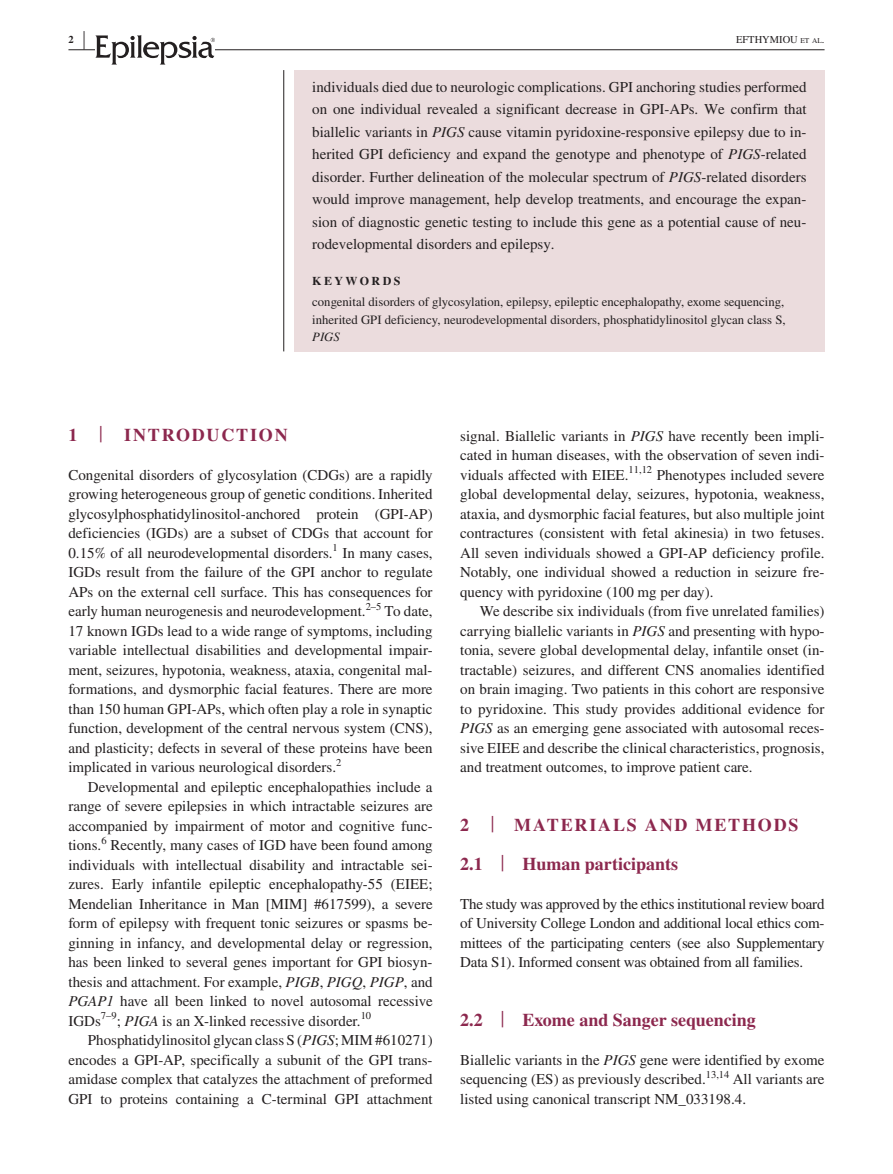
<style>
.page{position:relative;width:893px;height:1174px;background:#fff}
.page>*{position:absolute;margin:0;border:0;box-sizing:border-box;transform-origin:0 0}
.t1{font:700 25.95px "STIX";color:#231f20;scale:.36 1}
.t2{font:700 18px/39px "STIX";letter-spacing:.05em;color:#8c284e}
.t3{font:700 18px "STIX";color:#8c284e}
.t4{font:700 18px "STIX";letter-spacing:.1em;color:#8c284e}
.t5{font:15px/19.5px "STIX";color:#231f20;text-align:justify}
.t6{font:12.75px/17.2px "STIX";color:#231f20}
.t7{font:italic 12.75px "STIX";color:#231f20}
.t8{font:700 12px "STIX";letter-spacing:.2em;color:#231f20}
.t9{font:10.5px "STIX";color:#231f20}
.t10{font:10.5px "STIX";color:#231f20}
.t11{font:700 10.5px "STIX";color:#231f20}
.s1{font-size:7.35px}
.s2{font-style:italic}
.s3{font-weight:400;font-size:23.7px}
</style>
<div class="page">
<hr style="left:68px;top:49px;width:756px;height:1px;background:#231f20">
<svg style="left:95px;top:35px;width:120px;height:30px"></svg>
<div style="left:294px;top:70px;width:530px;height:281px;background:#ebdcdd"></div>
<hr style="left:283px;top:70px;width:1px;height:281px;background:#231f20">
<p class="t11" style="left:68px;top:33px;width:7px">2</p>
<h1 class="t1" style="left:83px;top:25px;width:7px">|</h1>
<p class="t10" style="left:736px;top:32px;width:90px">EFTHYMIOU <span class="s1">et al</span>.</p>
<p class="t5" style="left:312px;top:77px;width:496px;line-height:22.5px">individuals died due to neurologic complications. GPI anchoring studies performed on one individual revealed a significant decrease in GPI-APs. We confirm that biallelic variants in <span class="s2">PIGS</span> cause vitamin pyridoxine-responsive epilepsy due to in&shy;herited GPI deficiency and expand the genotype and phenotype of <span class="s2">PIGS</span>-related disorder. Further delineation of the molecular spectrum of <span class="s2">PIGS</span>-related disorders would improve management, help develop treatments, and encourage the expan&shy;sion of diagnostic genetic testing to include this gene as a potential cause of neu&shy;rodevelopmental disorders and epilepsy.</p>
<p class="t8" style="left:312px;top:274px;width:90px">KEYWORDS</p>
<p class="t6" style="left:312px;top:294px;width:475px">congenital disorders of glycosylation, epilepsy, epileptic encephalopathy, exome sequencing, inherited GPI deficiency, neurodevelopmental disorders, phosphatidylinositol glycan class S,</p>
<p class="t7" style="left:312px;top:328px;width:29px">PIGS</p>
<p class="t4" style="left:68px;top:424px;width:221px">1 <span class="s3">|</span> INTRODUCTION</p>
<p class="t5" style="left:68px;top:466px;width:366px">Congenital disorders of glycosylation (CDGs) are a rapidly growing heterogeneous group of genetic conditions. Inherited glycosylphosphatidylinositol-anchored protein (GPI-AP) deficiencies (IGDs) are a subset of CDGs that account for 0.15% of all neurodevelopmental disorders.</p>
<p class="t9" style="left:333px;top:540px;width:7px">1</p>
<p class="t5" style="left:68px;top:544px;width:366px;text-indent:274px">In many cases, IGDs result from the failure of the GPI anchor to regulate APs on the external cell surface. This has consequences for early human neurogenesis and neurodevelopment.</p>
<p class="t9" style="left:366px;top:599px;width:17px">2–5</p>
<p class="t5" style="left:68px;top:602px;width:366px;text-indent:316px">To date, 17 known IGDs lead to a wide range of symptoms, including variable intellectual disabilities and developmental impair&shy;ment, seizures, hypotonia, weakness, ataxia, congenital mal&shy;formations, and dysmorphic facial features. There are more than 150 human GPI-APs, which often play a role in synaptic function, development of the central nervous system (CNS), and plasticity; defects in several of these proteins have been implicated in various neurological disorders.</p>
<p class="t9" style="left:336px;top:755px;width:7px">2</p>
<p class="t5" style="left:68px;top:778px;width:366px;text-indent:20px">Developmental and epileptic encephalopathies include a range of severe epilepsies in which intractable seizures are accompanied by impairment of motor and cognitive func&shy;tions.</p>
<p class="t9" style="left:101px;top:833px;width:7px">6</p>
<p class="t5" style="left:68px;top:836px;width:366px;text-indent:42px">Recently, many cases of IGD have been found among individuals with intellectual disability and intractable sei&shy;zures. Early infantile epileptic encephalopathy-55 (EIEE; Mendelian Inheritance in Man [MIM] #617599), a severe form of epilepsy with frequent tonic seizures or spasms be&shy;ginning in infancy, and developmental delay or regression, has been linked to several genes important for GPI biosyn&shy;thesis and attachment. For example, <span class="s2">PIGB</span>, <span class="s2">PIGQ</span>, <span class="s2">PIGP</span>, and <span class="s2">PGAP1</span> have all been linked to novel autosomal recessive IGDs</p>
<p class="t9" style="left:101px;top:1008px;width:17px">7–9</p>
<p class="t5" style="left:117px;top:1012px;width:245px">; <span class="s2">PIGA</span> is an X-linked recessive disorder.</p>
<p class="t9" style="left:361px;top:1008px;width:12px">10</p>
<p class="t5" style="left:68px;top:1031px;width:366px;text-indent:20px">Phosphatidylinositol glycan class S (<span class="s2">PIGS</span>; MIM #610271) encodes a GPI-AP, specifically a subunit of the GPI trans&shy;amidase complex that catalyzes the attachment of preformed GPI to proteins containing a C-terminal GPI attachment</p>
<p class="t5" style="left:460px;top:427px;width:366px">signal. Biallelic variants in <span class="s2">PIGS</span> have recently been impli&shy;cated in human diseases, with the observation of seven indi&shy;viduals affected with EIEE.</p>
<p class="t9" style="left:628px;top:462px;width:25px">11,12</p>
<p class="t5" style="left:460px;top:466px;width:366px;text-indent:197px">Phenotypes included severe global developmental delay, seizures, hypotonia, weakness, ataxia, and dysmorphic facial features, but also multiple joint contractures (consistent with fetal akinesia) in two fetuses.<br>All seven individuals showed a GPI-AP deficiency profile.<br>Notably, one individual showed a reduction in seizure fre&shy;quency with pyridoxine (100 mg per day).</p>
<p class="t5" style="left:460px;top:602px;width:366px;text-indent:20px">We describe six individuals (from five unrelated families) carrying biallelic variants in <span class="s2">PIGS</span> and presenting with hypo&shy;tonia, severe global developmental delay, infantile onset (in&shy;tractable) seizures, and different CNS anomalies identified on brain imaging. Two patients in this cohort are responsive to pyridoxine. This study provides additional evidence for <span class="s2">PIGS</span> as an emerging gene associated with autosomal reces&shy;sive EIEE and describe the clinical characteristics, prognosis, and treatment outcomes, to improve patient care.</p>
<p class="t2" style="left:460px;top:805px;width:340px">2 <span class="s3">|</span> MATERIALS AND METHODS<br>2.1 <span class="s3">|</span> Human participants</p>
<p class="t5" style="left:460px;top:895px;width:366px">The study was approved by the ethics institutional review board of University College London and additional local ethics com&shy;mittees of the participating centers (see also Supplementary Data S1). Informed consent was obtained from all families.</p>
<p class="t3" style="left:460px;top:1009px;width:297px">2.2 <span class="s3">|</span> Exome and Sanger sequencing</p>
<p class="t5" style="left:460px;top:1051px;width:366px">Biallelic variants in the <span class="s2">PIGS</span> gene were identified by exome sequencing (ES) as previously described.</p>
<p class="t9" style="left:706px;top:1067px;width:25px">13,14</p>
<p class="t5" style="left:460px;top:1070px;width:366px;text-indent:272px">All variants are listed using canonical transcript NM_033198.4.</p>
</div>
